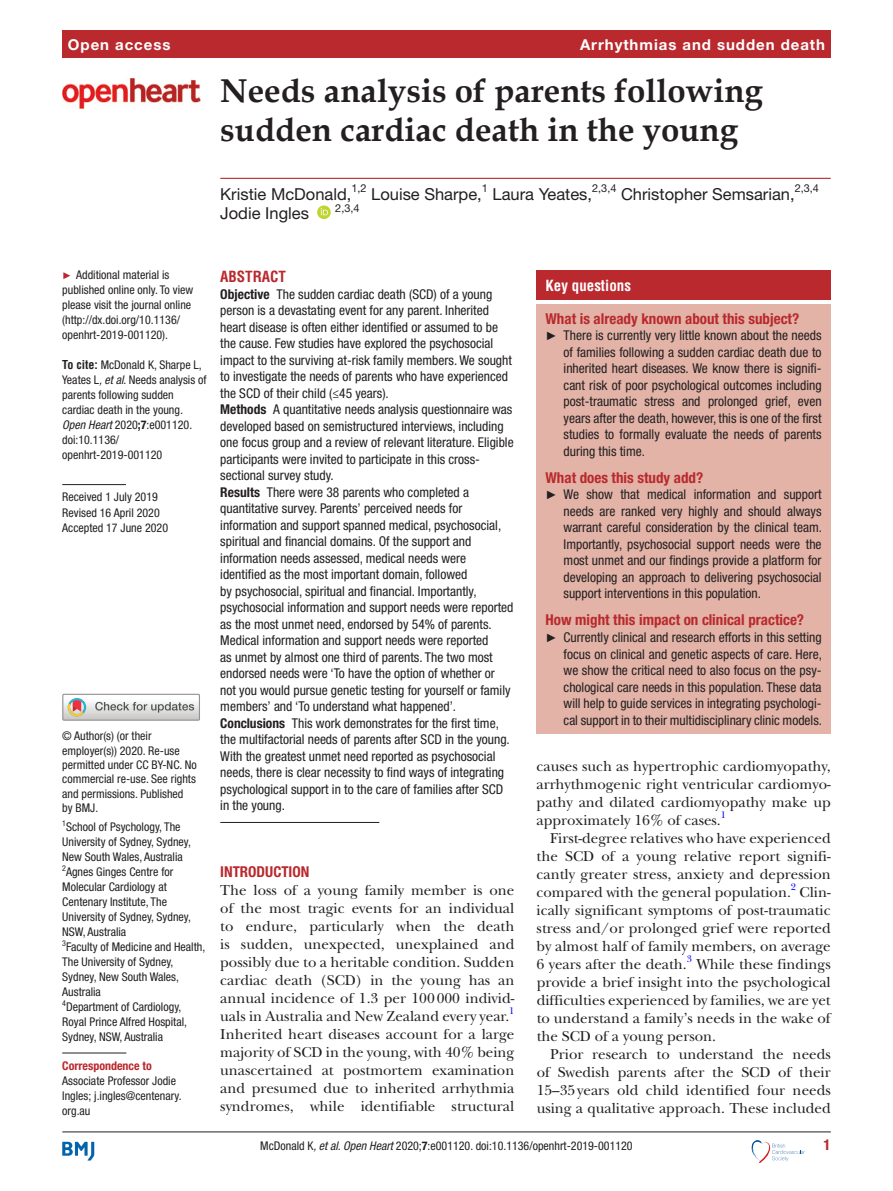
<style>
.page{position:relative;width:893px;height:1191px;background:#fff}
.page>*{position:absolute;margin:0;border:0;box-sizing:border-box;transform-origin:0 0}
.t1{font:700 33px/39px "Book Antiqua";color:#231f20}
.t2{font:16.5px "Helvetica Neue LT Std";color:#231f20}
.t3{font:15px/18px "New Baskerville";color:#231f20;text-align:justify}
.t4{font:700 condensed 15px "Helvetica Neue LT Std";color:#b9292e}
.t5{font:700 15px "Helvetica Neue LT Std";letter-spacing:.065em;color:#fff}
.t6{font:700 condensed 15px "Helvetica";color:#fff}
.t7{font:700 condensed 15px "Helvetica";color:#b9292e}
.t8{font:condensed 13.5px/16.5px "Helvetica Neue LT Std";color:#231f20;text-align:justify}
.t9{font:condensed 12px/15px "Helvetica Neue LT Std";color:#231f20}
.t10{font:700 condensed 12px "Helvetica Neue LT Std";color:#b9292e}
.t11{font:10.95px "Helvetica Neue LT Std";color:#231f20}
.t12{font:9.9px "New Baskerville";color:#00f}
.s1{font-family:"Arial";font-stretch:normal;font-size:9.75px;color:#b9292e}
.s2{font-family:"Helvetica LT Std";font-weight:700}
.s3{font-style:italic}
.s4{font-weight:700}
.s5{font-family:"Arial";font-stretch:normal;font-size:12px}
</style>
<div class="page">
<div style="left:62px;top:31px;width:769px;height:27px;background:#b9292e"></div>
<hr style="left:62px;top:1131px;width:769px;height:1px;background:#231f20">
<svg style="left:752px;top:1140px;width:53px;height:23px"></svg>
<svg style="left:62px;top:1141px;width:32px;height:19px"></svg>
<hr style="left:62px;top:484px;width:64px;height:1px;background:#231f20">
<hr style="left:62px;top:1052px;width:64px;height:1px;background:#231f20">
<hr style="left:220px;top:178px;width:611px;height:1px;background:#b9292e">
<svg style="left:317px;top:205px;width:14px;height:14px"></svg>
<div style="left:62px;top:693px;width:138px;height:27px;border:1px solid #969090"></div>
<svg style="left:63px;top:694px;width:136px;height:26px"></svg>
<img style="left:62px;top:78px;width:138px;height:30px">
<hr style="left:220px;top:822px;width:159px;height:1px;background:#231f20">
<div style="left:537px;top:270px;width:294px;height:30px;background:#b9292e"></div>
<div style="left:537px;top:304px;width:294px;height:429px;background:#e2b3a6"></div>
<p class="t5" style="left:68px;top:35px;width:104px">Open access</p>
<p class="t5" style="left:580px;top:35px;width:246px">Arrhythmias and sudden death</p>
<h1 class="t1" style="left:220px;top:71px;width:544px">Needs analysis of parents following sudden cardiac death in the young</h1>
<p class="t2" style="left:220px;top:184px;width:133px">Kristie McDonald,</p>
<p class="t11" style="left:351px;top:182px;width:17px">1,2</p>
<p class="t2" style="left:371px;top:184px;width:112px">Louise Sharpe,</p>
<p class="t11" style="left:482px;top:182px;width:8px">1</p>
<p class="t2" style="left:492px;top:184px;width:101px">Laura Yeates,</p>
<p class="t11" style="left:592px;top:182px;width:26px">2,3,4</p>
<p class="t2" style="left:621px;top:184px;width:175px">Christopher Semsarian,</p>
<p class="t11" style="left:795px;top:182px;width:26px">2,3,4</p>
<p class="t2" style="left:220px;top:203px;width:90px">Jodie Ingles</p>
<p class="t11" style="left:335px;top:201px;width:26px">2,3,4</p>
<p class="t9" style="left:62px;top:267px;width:133px"><span class="s1">►</span> Additional material is published online only. To view please visit the journal online (http://dx.doi.org/10.1136/ openhrt-2019-001120).</p>
<p class="t9" style="left:62px;top:357px;width:146px"><span class="s2">To cite:</span> McDonald K, Sharpe L,<br>Yeates L<span class="s3">, et al</span>. Needs analysis of parents following sudden cardiac death in the young<span class="s3">.<br>Open Heart</span> 2020<span class="s4">;7</span>:e001120. doi:10.1136/ openhrt-2019-001120</p>
<p class="t9" style="left:62px;top:489px;width:107px">Received 1 July 2019<br>Revised 16 April 2020<br>Accepted 17 June 2020</p>
<p class="t9" style="left:62px;top:728px;width:136px;line-height:14.4px">© Author(s) (or their employer(s)) 2020. Re-use permitted under CC BY-NC. No commercial re-use. See rights and permissions. Published by BMJ.</p>
<p class="t9" style="left:62px;top:819px;width:145px"><sup>1</sup>School of Psychology, The<br>University of Sydney, Sydney,<br>New South Wales, Australia<br><sup>2</sup>Agnes Ginges Centre for<br>Molecular Cardiology at<br>Centenary Institute, The<br>University of Sydney, Sydney,<br>NSW, Australia<br><sup>3</sup>Faculty of Medicine and Health,<br>The University of Sydney,<br>Sydney, New South Wales,<br>Australia<br><sup>4</sup>Department of Cardiology,<br>Royal Prince Alfred Hospital,<br>Sydney, NSW, Australia</p>
<p class="t10" style="left:62px;top:1058px;width:91px">Correspondence to</p>
<p class="t9" style="left:62px;top:1073px;width:121px">Associate Professor Jodie<br>Ingles; j.ingles@centenary. org.au</p>
<p class="t7" style="left:220px;top:267px;width:67px">ABSTRACT</p>
<p class="t8" style="left:220px;top:285px;width:295px;text-align:left"><span class="s4">Objective</span> The sudden cardiac death (SCD) of a young person is a devastating event for any parent. Inherited heart disease is often either identified or assumed to be the cause. Few studies have explored the psychosocial impact to the surviving at-risk family members. We sought to investigate the needs of parents who have experienced the SCD of their child (≤45 years).<br><span class="s4">Methods</span> A quantitative needs analysis questionnaire was developed based on semistructured interviews, including one focus group and a review of relevant literature. Eligible participants were invited to participate in this cross&shy;sectional survey study.<br><span class="s4">Results</span> There were 38 parents who completed a quantitative survey. Parents’ perceived needs for information and support spanned medical, psychosocial, spiritual and financial domains. Of the support and information needs assessed, medical needs were identified as the most important domain, followed<br>by psychosocial, spiritual and financial. Importantly, psychosocial information and support needs were reported as the most unmet need, endorsed by 54% of parents.<br>Medical information and support needs were reported<br>as unmet by almost one third of parents. The two most endorsed needs were ‘To have the option of whether or not you would pursue genetic testing for yourself or family members’ and ‘To understand what happened’.<br><span class="s4">Conclusions</span> This work demonstrates for the first time, the multifactorial needs of parents after SCD in the young.<br>With the greatest unmet need reported as psychosocial needs, there is clear necessity to find ways of integrating psychological support in to the care of families after SCD in the young.</p>
<p class="t4" style="left:220px;top:862px;width:91px">INTRODUCTION</p>
<p class="t3" style="left:220px;top:881px;width:296px">The loss of a young family member is one of the most tragic events for an individual to endure, particularly when the death is sudden, unexpected, unexplained and possibly due to a heritable condition. Sudden cardiac death (SCD) in the young has an annual incidence of 1.3 per 100000 individ&shy;uals in Australia and New Zealand every year.<sup>1<br></sup>Inherited heart diseases account for a large majority of SCD in the young, with 40% being unascertained at postmortem examination and presumed due to inherited arrhythmia syndromes, while identifiable structural</p>
<p class="t6" style="left:546px;top:276px;width:87px">Key questions</p>
<p class="t4" style="left:546px;top:309px;width:255px">What is already known about this subject?</p>
<p class="t8" style="left:564px;top:327px;width:260px;text-indent:-18px"><span class="s5">►</span> There is currently very little known about the needs of families following a sudden cardiac death due to inherited heart diseases. We know there is signifi&shy;cant risk of poor psychological outcomes including post-traumatic stress and prolonged grief, even years after the death, however, this is one of the first studies to formally evaluate the needs of parents during this time.</p>
<p class="t4" style="left:546px;top:468px;width:159px">What does this study add?</p>
<p class="t8" style="left:564px;top:486px;width:260px;text-indent:-18px"><span class="s5">►</span> We show that medical information and support needs are ranked very highly and should always warrant careful consideration by the clinical team.<br>Importantly, psychosocial support needs were the most unmet and our findings provide a platform for developing an approach to delivering psychosocial support interventions in this population.</p>
<p class="t4" style="left:546px;top:611px;width:260px">How might this impact on clinical practice?</p>
<p class="t8" style="left:564px;top:629px;width:260px;text-indent:-18px"><span class="s5">►</span> Currently clinical and research efforts in this setting focus on clinical and genetic aspects of care. Here, we show the critical need to also focus on the psy&shy;chological care needs in this population. These data will help to guide services in integrating psychologi&shy;cal support in to their multidisciplinary clinic models.</p>
<p class="t3" style="left:537px;top:757px;width:296px">causes such as hypertrophic cardiomyopathy, arrhythmogenic right ventricular cardiomyo&shy;pathy and dilated cardiomyopathy make up approximately 16% of cases.</p>
<p class="t12" style="left:721px;top:809px;width:7px">1</p>
<p class="t3" style="left:537px;top:829px;width:296px;text-indent:14px">First-degree relatives who have experienced the SCD of a young relative report signifi&shy;cantly greater stress, anxiety and depression compared with the general population.</p>
<p class="t12" style="left:791px;top:881px;width:7px">2</p>
<p class="t3" style="left:537px;top:883px;width:296px;text-indent:263px">Clin&shy;ically significant symptoms of post-traumatic stress and/or prolonged grief were reported by almost half of family members, on average 6 years after the death.</p>
<p class="t12" style="left:687px;top:953px;width:7px">3</p>
<p class="t3" style="left:537px;top:955px;width:296px;text-indent:160px">While these findings provide a brief insight into the psychological difficulties experienced by families, we are yet to understand a family’s needs in the wake of the SCD of a young person.</p>
<p class="t3" style="left:537px;top:1045px;width:296px;text-indent:14px">Prior research to understand the needs of Swedish parents after the SCD of their 15–35years old child identified four needs using a qualitative approach. These included</p>
<p class="t9" style="left:260px;top:1138px;width:374px">McDonald K<span class="s3">, et al. Open Heart</span> 2020;<span class="s4">7</span>:e001120. doi:10.1136/openhrt-2019-001120</p>
<p class="t4" style="left:824px;top:1135px;width:9px">1</p>
</div>
